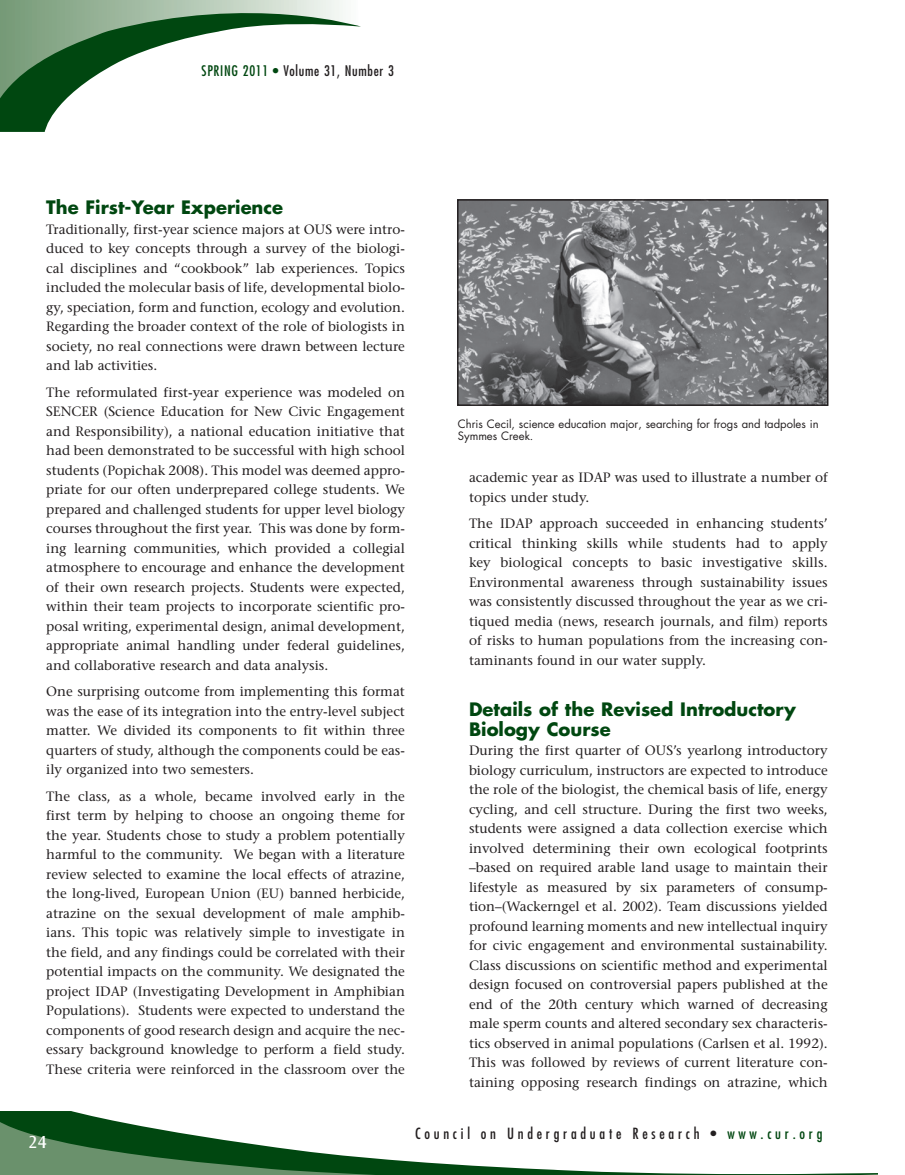
<style>
.page{position:relative;width:905px;height:1175px;background:#fff}
.page>*{position:absolute;margin:0;border:0;box-sizing:border-box;transform-origin:0 0}
.t1{font:700 18px/19.5px "Futura";color:#004710}
.t2{font:18px "Castle EF";color:#fff}
.t3{font:condensed 15px "Futura";letter-spacing:.25em;color:#231f20}
.t4{font:condensed 14.25px "Futura";letter-spacing:.05em;color:#231f20}
.t5{font:13.5px/19.5px "Stone Serif";color:#231f20;text-align:justify}
.t6{font:11.25px/12px "Futura";color:#231f20}
.s1{color:#004710}
</style>
<div class="page">
<svg style="left:0;top:0;width:361px;height:132px"></svg>
<svg style="left:0;top:1111px;width:878px;height:63px"></svg>
<img style="left:460px;top:202px;width:365px;height:201px">
<div style="left:457px;top:199px;width:371px;height:207px;border:2px solid #231f20"></div>
<p class="t4" style="left:202px;top:63px;width:194px"><span class="s1">spring 2011 •</span> Volume 31, Number 3</p>
<p class="t1" style="left:46px;top:197px;width:238px">The First-Year Experience</p>
<p class="t5" style="left:46px;top:219px;width:360px">Traditionally, first-year science majors at OUS were intro&shy;duced to key concepts through a survey of the biologi&shy;cal disciplines and “cookbook” lab experiences. Topics included the molecular basis of life, developmental biolo&shy;gy, speciation, form and function, ecology and evolution.<br>Regarding the broader context of the role of biologists in society, no real connections were drawn between lecture and lab activities.</p>
<p class="t5" style="left:46px;top:382px;width:360px">The reformulated first-year experience was modeled on SENCER (Science Education for New Civic Engagement and Responsibility), a national education initiative that had been demonstrated to be successful with high school students (Popichak 2008). This model was deemed appro&shy;priate for our often underprepared college students. We prepared and challenged students for upper level biology courses throughout the first year. This was done by form&shy;ing learning communities, which provided a collegial atmosphere to encourage and enhance the development of their own research projects. Students were expected, within their team projects to incorporate scientific pro&shy;posal writing, experimental design, animal development, appropriate animal handling under federal guidelines, and collaborative research and data analysis.</p>
<p class="t5" style="left:46px;top:682px;width:360px">One surprising outcome from implementing this format was the ease of its integration into the entry-level subject matter. We divided its components to fit within three quarters of study, although the components could be eas&shy;ily organized into two semesters.</p>
<p class="t5" style="left:46px;top:786px;width:360px">The class, as a whole, became involved early in the first term by helping to choose an ongoing theme for the year. Students chose to study a problem potentially harmful to the community. We began with a literature review selected to examine the local effects of atrazine, the long-lived, European Union (EU) banned herbicide, atrazine on the sexual development of male amphib&shy;ians. This topic was relatively simple to investigate in the field, and any findings could be correlated with their potential impacts on the community. We designated the project IDAP (Investigating Development in Amphibian Populations). Students were expected to understand the components of good research design and acquire the nec&shy;essary background knowledge to perform a field study.<br>These criteria were reinforced in the classroom over the</p>
<p class="t6" style="left:458px;top:418px;width:362px">Chris Cecil, science education major, searching for frogs and tadpoles in<br>Symmes Creek.</p>
<p class="t5" style="left:469px;top:468px;width:360px">academic year as IDAP was used to illustrate a number of topics under study.</p>
<p class="t5" style="left:469px;top:514px;width:360px">The IDAP approach succeeded in enhancing students’ critical thinking skills while students had to apply key biological concepts to basic investigative skills.<br>Environmental awareness through sustainability issues was consistently discussed throughout the year as we cri&shy;tiqued media (news, research journals, and film) reports of risks to human populations from the increasing con&shy;taminants found in our water supply.</p>
<p class="t1" style="left:469px;top:699px;width:328px">Details of the Revised Introductory<br>Biology Course</p>
<p class="t5" style="left:469px;top:740px;width:360px">During the first quarter of OUS’s yearlong introductory biology curriculum, instructors are expected to introduce the role of the biologist, the chemical basis of life, energy cycling, and cell structure. During the first two weeks, students were assigned a data collection exercise which involved determining their own ecological footprints –based on required arable land usage to maintain their lifestyle as measured by six parameters of consump&shy;tion–(Wackerngel et al. 2002). Team discussions yielded profound learning moments and new intellectual inquiry for civic engagement and environmental sustainability.<br>Class discussions on scientific method and experimental design focused on controversial papers published at the end of the 20th century which warned of decreasing male sperm counts and altered secondary sex characteris&shy;tics observed in animal populations (Carlsen et al. 1992).<br>This was followed by reviews of current literature con&shy;taining opposing research findings on atrazine, which</p>
<p class="t2" style="left:29px;top:1132px;width:20px">24</p>
<p class="t3" style="left:415px;top:1124px;width:409px">Council on Undergraduate Research • <span class="s1">www.cur.org</span></p>
</div>
